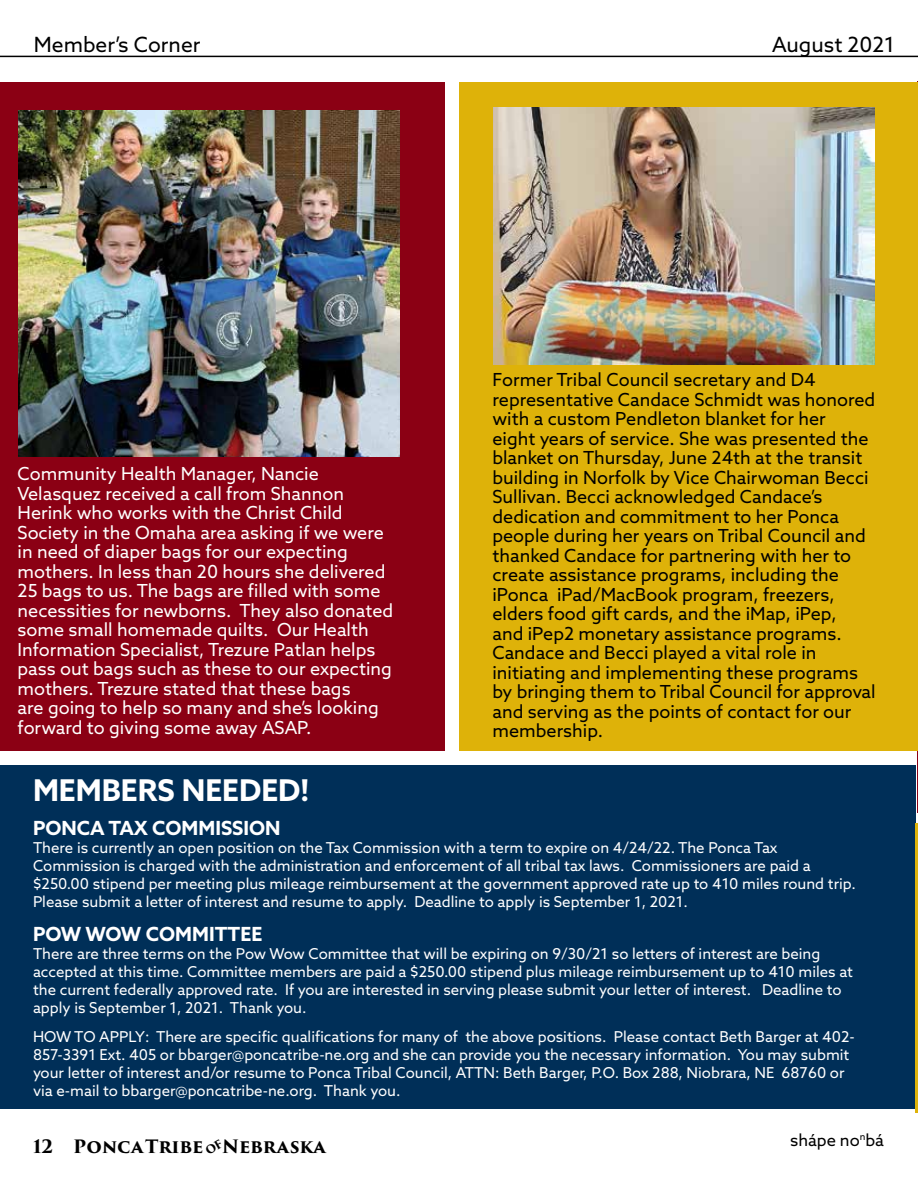
<style>
.page{position:relative;width:918px;height:1188px;background:#fff}
.page>*{position:absolute;margin:0;border:0;box-sizing:border-box;transform-origin:0 0}
.t1{font:700 30px "Azo Sans";color:#fff}
.t2{font:21px "Azo Sans";color:#000}
.t3{font:700 19.5px "Azo Sans";color:#fff}
.t4{font:18px/19.5px "Azo Sans";color:#000}
.t5{font:18px/19.5px "Azo Sans";color:#fff}
.t6{font:700 18px "Trajan Pro 3";color:#000}
.t7{font:16.5px "Azo Sans";color:#000}
.t8{font:15px/18px "Azo Sans";color:#fff}
</style>
<div class="page">
<hr style="left:0;top:56px;width:918px;height:1px;background:#000">
<div style="left:0;top:765px;width:915px;height:343px;background:#002f58"></div>
<hr style="left:917px;top:82px;width:1px;height:731px;background:#8b0014">
<div style="left:460px;top:82px;width:458px;height:669px;background:#deb209"></div>
<img style="left:493px;top:107px;width:382px;height:257px">
<div style="left:0;top:82px;width:445px;height:669px;background:#8b0014"></div>
<img style="left:19px;top:111px;width:381px;height:346px">
<hr style="left:915px;top:824px;width:3px;height:289px;background:#deb209">
<h2 class="t2" style="left:34px;top:31px;width:168px">Member’s Corner</h2>
<h2 class="t2" style="left:772px;top:31px;width:124px">August 2021</h2>
<p class="t5" style="left:18px;top:464px;width:377px">Community Health Manager, Nancie Velasquez received a call from Shannon Herink who works with the Christ Child Society in the Omaha area asking if we were in need of diaper bags for our expecting mothers. In less than 20 hours she delivered 25 bags to us. The bags are filled with some necessities for newborns. They also donated some small homemade quilts. Our Health Information Specialist, Trezure Patlan helps pass out bags such as these to our expecting mothers. Trezure stated that these bags<br>are going to help so many and she’s looking forward to giving some away ASAP.</p>
<p class="t4" style="left:492px;top:370px;width:385px">Former Tribal Council secretary and D4 representative Candace Schmidt was honored with a custom Pendleton blanket for her<br>eight years of service. She was presented the blanket on Thursday, June 24th at the transit building in Norfolk by Vice Chairwoman Becci Sullivan. Becci acknowledged Candace’s dedication and commitment to her Ponca people during her years on Tribal Council and thanked Candace for partnering with her to create assistance programs, including the iPonca iPad/MacBook program, freezers, elders food gift cards, and the iMap, iPep,<br>and iPep2 monetary assistance programs.<br>Candace and Becci played a vital role in initiating and implementing these programs by bringing them to Tribal Council for approval and serving as the points of contact for our membership.</p>
<h1 class="t1" style="left:33px;top:770px;width:278px">MEMBERS NEEDED!</h1>
<h3 class="t3" style="left:33px;top:815px;width:249px">PONCA TAX COMMISSION</h3>
<p class="t8" style="left:33px;top:839px;width:825px">There is currently an open position on the Tax Commission with a term to expire on 4/24/22. The Ponca Tax Commission is charged with the administration and enforcement of all tribal tax laws. Commissioners are paid a $250.00 stipend per meeting plus mileage reimbursement at the government approved rate up to 410 miles round trip.<br>Please submit a letter of interest and resume to apply. Deadline to apply is September 1, 2021.</p>
<h3 class="t3" style="left:33px;top:921px;width:231px">POW WOW COMMITTEE</h3>
<p class="t8" style="left:33px;top:945px;width:822px">There are three terms on the Pow Wow Committee that will be expiring on 9/30/21 so letters of interest are being accepted at this time. Committee members are paid a $250.00 stipend plus mileage reimbursement up to 410 miles at the current federally approved rate. If you are interested in serving please submit your letter of interest. Deadline to apply is September 1, 2021. Thank you.</p>
<p class="t8" style="left:33px;top:1028px;width:823px">HOW TO APPLY: There are specific qualifications for many of the above positions. Please contact Beth Barger at 402- 857-3391 Ext. 405 or bbarger@poncatribe-ne.org and she can provide you the necessary information. You may submit your letter of interest and/or resume to Ponca Tribal Council, ATTN: Beth Barger, P.O. Box 288, Niobrara, NE 68760 or via e-mail to bbarger@poncatribe-ne.org. Thank you.</p>
<p class="t7" style="left:790px;top:1129px;width:96px">shápe no<sup>n</sup>bá</p>
<p class="t6" style="left:33px;top:1133px;width:172px">12 Ponca Tribe</p>
<p class="t6" style="left:222px;top:1133px;width:105px">Nebraska</p>
</div>
